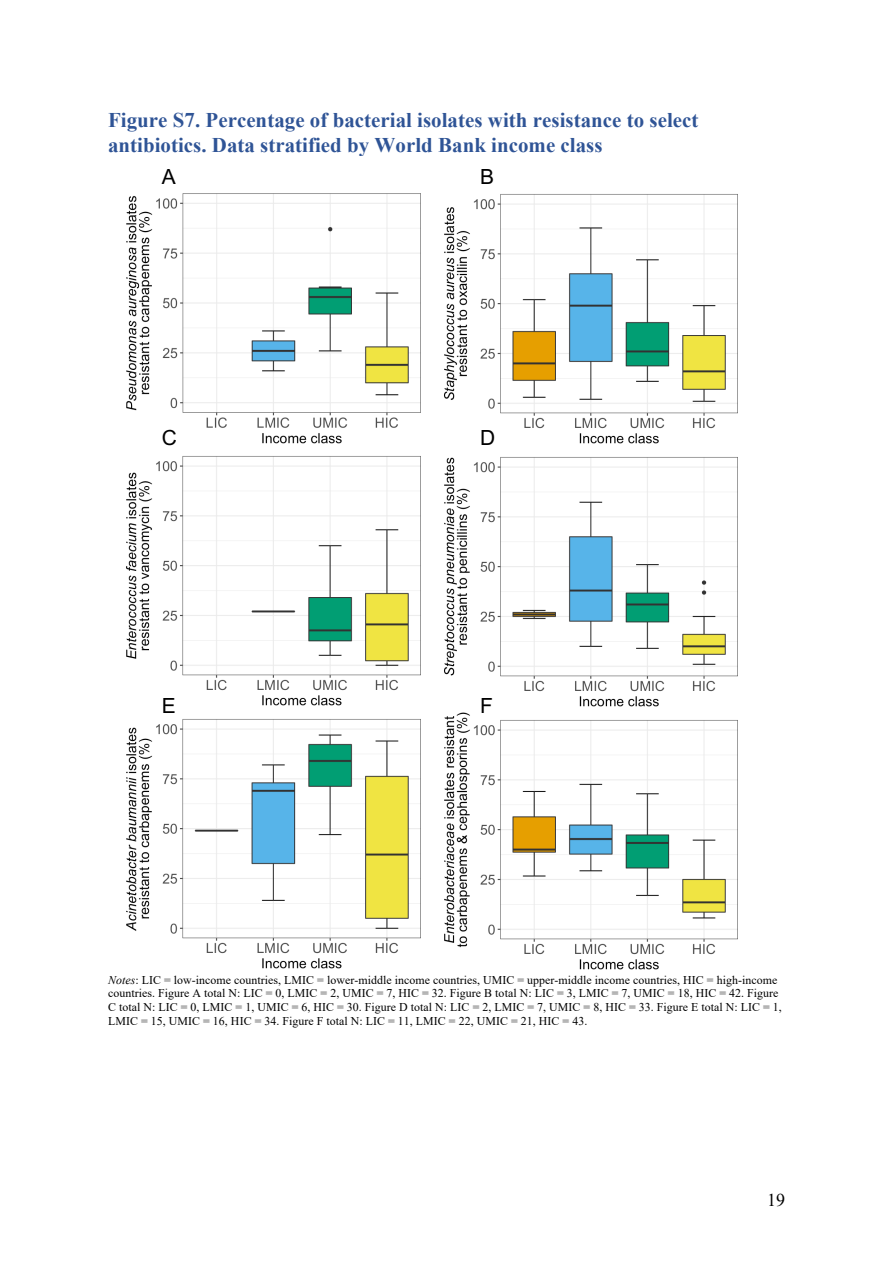
<style>
.page{position:relative;width:893px;height:1263px;background:#fff}
.page>*{position:absolute;margin:0;border:0;box-sizing:border-box;transform-origin:0 0}
.t1{font:21px "Arial";color:#000}
.t2{font:700 20.85px/24.2px "Times New Roman";color:#2f5496}
.t3{font:18px "Times New Roman";color:#000}
.t4{font:11.85px/13.8px "Times New Roman";letter-spacing:.005em;color:#000}
.s1{font-style:italic}
</style>
<div class="page">
<img style="left:444px;top:194px;width:293px;height:776px">
<img style="left:126px;top:719px;width:294px;height:250px">
<img style="left:126px;top:193px;width:294px;height:513px">
<h2 class="t2" style="left:108px;top:108px;width:592px">Figure S7. Percentage of bacterial isolates with resistance to select antibiotics. Data stratified by World Bank income class</h2>
<h1 class="t1" style="left:162px;top:165px;width:15px">A</h1>
<h1 class="t1" style="left:480px;top:165px;width:15px">B</h1>
<h1 class="t1" style="left:162px;top:426px;width:17px">C</h1>
<h1 class="t1" style="left:480px;top:426px;width:17px">D</h1>
<h1 class="t1" style="left:162px;top:694px;width:15px">E</h1>
<h1 class="t1" style="left:480px;top:694px;width:14px">F</h1>
<p class="t4" style="left:108px;top:973px;width:675px"><span class="s1">Notes</span>: LIC = low-income countries, LMIC = lower-middle income countries, UMIC = upper-middle income countries, HIC = high-income countries. Figure A total N: LIC = 0, LMIC = 2, UMIC = 7, HIC = 32. Figure B total N: LIC = 3, LMIC = 7, UMIC = 18, HIC = 42. Figure C total N: LIC = 0, LMIC = 1, UMIC = 6, HIC = 30. Figure D total N: LIC = 2, LMIC = 7, UMIC = 8, HIC = 33. Figure E total N: LIC = 1, LMIC = 15, UMIC = 16, HIC = 34. Figure F total N: LIC = 11, LMIC = 22, UMIC = 21, HIC = 43.</p>
<h3 class="t3" style="left:767px;top:1190px;width:19px">19</h3>
</div>
